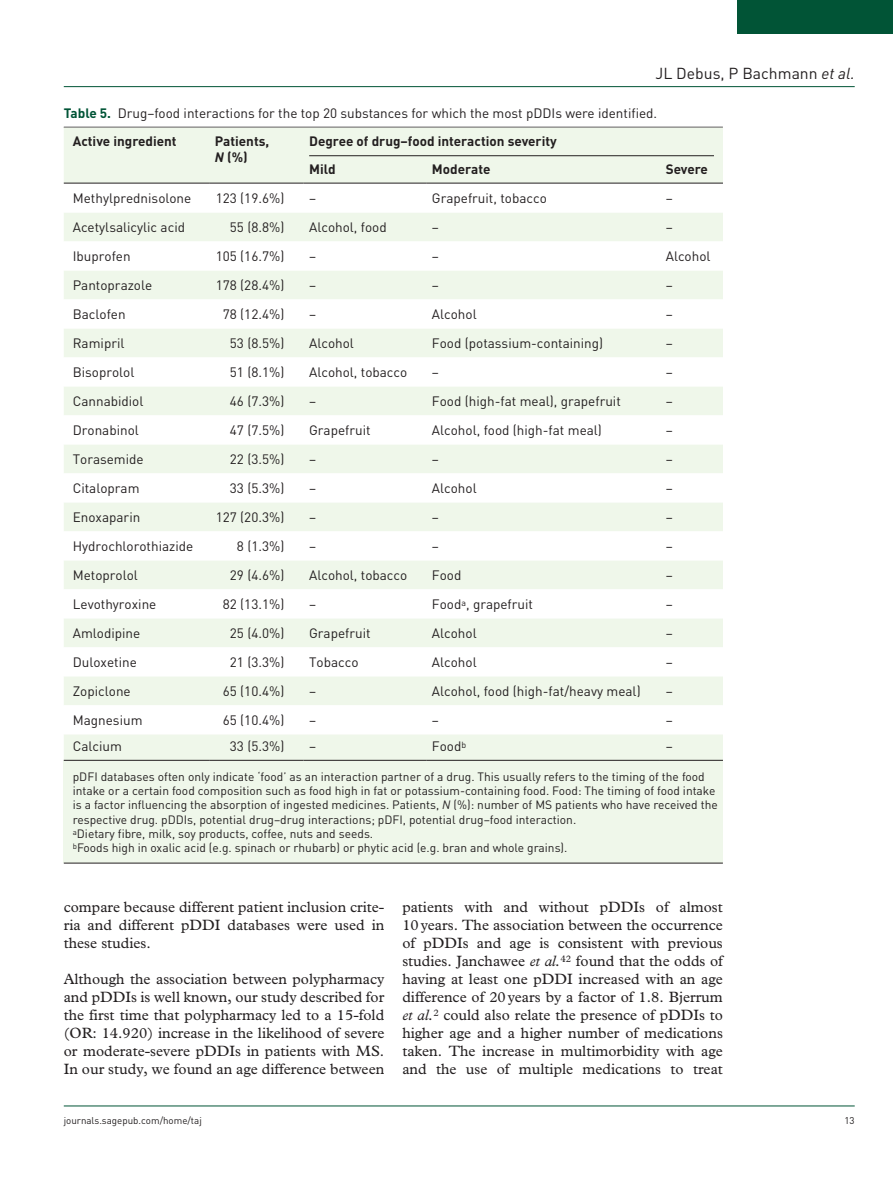
<style>
.page{position:relative;width:893px;height:1191px;background:#fff}
.page>*{position:absolute;margin:0;border:0;box-sizing:border-box;transform-origin:0 0}
.t1{font:15.75px "DIN";color:#231f20}
.t2{font:15px/18px "Plantin Std";color:#231f20;text-align:justify}
.t3{font:13.5px/28.5px "DIN";color:#231f20}
.t4{font:700 13.5px/15.8px "DIN";color:#231f20}
.t5{font:12px/14.2px "DIN";color:#231f20}
.t6{font:9.75px "DIN";color:#231f20}
.s1{font-style:italic}
.s2{font-weight:700;color:#015436}
.s3{font-weight:700}
</style>
<div class="page">
<hr style="left:64px;top:86px;width:791px;height:1px;background:#015436">
<hr style="left:64px;top:1105px;width:791px;height:1px;background:#015436">
<div style="left:738px;top:0;width:155px;height:34px;background:#015436"></div>
<div style="left:64px;top:760px;width:659px;height:103px;background:#eff7ea"></div>
<hr style="left:64px;top:127px;width:659px;height:1px;background:#231f20">
<hr style="left:64px;top:862px;width:659px;height:1px;background:#231f20">
<div style="left:64px;top:128px;width:659px;height:632px;background:#eff7ea"></div>
<svg style="left:64px;top:184px;width:659px;height:550px"></svg>
<hr style="left:303px;top:183px;width:123px;height:1px;background:#231f20">
<hr style="left:426px;top:183px;width:234px;height:1px;background:#231f20">
<hr style="left:660px;top:183px;width:63px;height:1px;background:#231f20">
<hr style="left:64px;top:760px;width:145px;height:1px;background:#231f20">
<hr style="left:209px;top:760px;width:94px;height:1px;background:#231f20">
<hr style="left:303px;top:760px;width:123px;height:1px;background:#231f20">
<hr style="left:426px;top:760px;width:234px;height:1px;background:#231f20">
<hr style="left:660px;top:760px;width:63px;height:1px;background:#231f20">
<hr style="left:64px;top:183px;width:145px;height:1px;background:#231f20">
<hr style="left:209px;top:183px;width:94px;height:1px;background:#231f20">
<hr style="left:309px;top:155px;width:405px;height:1px;background:#231f20">
<p class="t1" style="left:655px;top:63px;width:201px">JL Debus, P Bachmann <span class="s1">et al.</span></p>
<p class="t3" style="left:73px;top:98px;width:586px;text-indent:-9px"><span class="s2">Table 5.</span> Drug–food interactions for the top 20 substances for which the most pDDIs were identified.<br><span class="s3">Active ingredient</span></p>
<p class="t4" style="left:215px;top:133px;width:56px">Patients,<br><span class="s1">N</span> (%)</p>
<p class="t4" style="left:309px;top:127px;width:249px;line-height:27.8px">Degree of drug–food interaction severity<br>Mild</p>
<p class="t4" style="left:432px;top:161px;width:60px">Moderate</p>
<p class="t4" style="left:666px;top:161px;width:44px">Severe</p>
<p class="t3" style="left:73px;top:184px;width:120px">Methylprednisolone</p>
<p class="t3" style="left:216px;top:184px;width:70px">123 (19.6%)</p>
<p class="t3" style="left:309px;top:184px;width:9px">–</p>
<p class="t3" style="left:432px;top:184px;width:116px">Grapefruit, tobacco</p>
<p class="t3" style="left:666px;top:184px;width:9px">–</p>
<p class="t3" style="left:73px;top:213px;width:114px">Acetylsalicylic acid</p>
<p class="t3" style="left:230px;top:213px;width:56px">55 (8.8%)</p>
<p class="t3" style="left:309px;top:213px;width:79px">Alcohol, food</p>
<p class="t3" style="left:432px;top:213px;width:9px">–</p>
<p class="t3" style="left:666px;top:213px;width:9px">–</p>
<p class="t3" style="left:73px;top:242px;width:59px">Ibuprofen</p>
<p class="t3" style="left:216px;top:242px;width:70px">105 (16.7%)</p>
<p class="t3" style="left:309px;top:242px;width:9px">–</p>
<p class="t3" style="left:432px;top:242px;width:9px">–</p>
<p class="t3" style="left:666px;top:242px;width:46px">Alcohol</p>
<p class="t3" style="left:73px;top:271px;width:81px">Pantoprazole</p>
<p class="t3" style="left:216px;top:271px;width:70px">178 (28.4%)</p>
<p class="t3" style="left:309px;top:271px;width:9px">–</p>
<p class="t3" style="left:432px;top:271px;width:9px">–</p>
<p class="t3" style="left:666px;top:271px;width:9px">–</p>
<p class="t3" style="left:73px;top:300px;width:54px">Baclofen</p>
<p class="t3" style="left:223px;top:300px;width:63px">78 (12.4%)</p>
<p class="t3" style="left:309px;top:300px;width:9px">–</p>
<p class="t3" style="left:432px;top:300px;width:46px">Alcohol</p>
<p class="t3" style="left:666px;top:300px;width:9px">–</p>
<p class="t3" style="left:73px;top:329px;width:53px">Ramipril</p>
<p class="t3" style="left:230px;top:329px;width:56px">53 (8.5%)</p>
<p class="t3" style="left:309px;top:329px;width:46px">Alcohol</p>
<p class="t3" style="left:432px;top:329px;width:173px">Food (potassium-containing)</p>
<p class="t3" style="left:666px;top:329px;width:9px">–</p>
<p class="t3" style="left:73px;top:358px;width:63px">Bisoprolol</p>
<p class="t3" style="left:230px;top:358px;width:56px">51 (8.1%)</p>
<p class="t3" style="left:309px;top:358px;width:100px">Alcohol, tobacco</p>
<p class="t3" style="left:432px;top:358px;width:9px">–</p>
<p class="t3" style="left:666px;top:358px;width:9px">–</p>
<p class="t3" style="left:73px;top:387px;width:72px">Cannabidiol</p>
<p class="t3" style="left:230px;top:387px;width:56px">46 (7.3%)</p>
<p class="t3" style="left:309px;top:387px;width:9px">–</p>
<p class="t3" style="left:432px;top:387px;width:190px">Food (high-fat meal), grapefruit</p>
<p class="t3" style="left:666px;top:387px;width:9px">–</p>
<p class="t3" style="left:73px;top:416px;width:68px">Dronabinol</p>
<p class="t3" style="left:230px;top:416px;width:56px">47 (7.5%)</p>
<p class="t3" style="left:309px;top:416px;width:63px">Grapefruit</p>
<p class="t3" style="left:432px;top:416px;width:172px">Alcohol, food (high-fat meal)</p>
<p class="t3" style="left:666px;top:416px;width:9px">–</p>
<p class="t3" style="left:73px;top:445px;width:72px">Torasemide</p>
<p class="t3" style="left:230px;top:445px;width:56px">22 (3.5%)</p>
<p class="t3" style="left:309px;top:445px;width:9px">–</p>
<p class="t3" style="left:432px;top:445px;width:9px">–</p>
<p class="t3" style="left:666px;top:445px;width:9px">–</p>
<p class="t3" style="left:73px;top:474px;width:68px">Citalopram</p>
<p class="t3" style="left:230px;top:474px;width:56px">33 (5.3%)</p>
<p class="t3" style="left:309px;top:474px;width:9px">–</p>
<p class="t3" style="left:432px;top:474px;width:46px">Alcohol</p>
<p class="t3" style="left:666px;top:474px;width:9px">–</p>
<p class="t3" style="left:73px;top:503px;width:69px">Enoxaparin</p>
<p class="t3" style="left:216px;top:503px;width:70px">127 (20.3%)</p>
<p class="t3" style="left:309px;top:503px;width:9px">–</p>
<p class="t3" style="left:432px;top:503px;width:9px">–</p>
<p class="t3" style="left:666px;top:503px;width:9px">–</p>
<p class="t3" style="left:73px;top:532px;width:122px">Hydrochlorothiazide</p>
<p class="t3" style="left:237px;top:532px;width:49px">8 (1.3%)</p>
<p class="t3" style="left:309px;top:532px;width:9px">–</p>
<p class="t3" style="left:432px;top:532px;width:9px">–</p>
<p class="t3" style="left:666px;top:532px;width:9px">–</p>
<p class="t3" style="left:73px;top:561px;width:67px">Metoprolol</p>
<p class="t3" style="left:230px;top:561px;width:56px">29 (4.6%)</p>
<p class="t3" style="left:309px;top:561px;width:100px">Alcohol, tobacco</p>
<p class="t3" style="left:432px;top:561px;width:31px">Food</p>
<p class="t3" style="left:666px;top:561px;width:9px">–</p>
<p class="t3" style="left:73px;top:590px;width:85px">Levothyroxine</p>
<p class="t3" style="left:223px;top:590px;width:63px">82 (13.1%)</p>
<p class="t3" style="left:309px;top:590px;width:9px">–</p>
<p class="t3" style="left:432px;top:590px;width:103px">Food<sup>a</sup>, grapefruit</p>
<p class="t3" style="left:666px;top:590px;width:9px">–</p>
<p class="t3" style="left:73px;top:619px;width:69px">Amlodipine</p>
<p class="t3" style="left:230px;top:619px;width:56px">25 (4.0%)</p>
<p class="t3" style="left:309px;top:619px;width:63px">Grapefruit</p>
<p class="t3" style="left:432px;top:619px;width:46px">Alcohol</p>
<p class="t3" style="left:666px;top:619px;width:9px">–</p>
<p class="t3" style="left:73px;top:648px;width:66px">Duloxetine</p>
<p class="t3" style="left:230px;top:648px;width:56px">21 (3.3%)</p>
<p class="t3" style="left:309px;top:648px;width:51px">Tobacco</p>
<p class="t3" style="left:432px;top:648px;width:46px">Alcohol</p>
<p class="t3" style="left:666px;top:648px;width:9px">–</p>
<p class="t3" style="left:73px;top:677px;width:59px">Zopiclone</p>
<p class="t3" style="left:223px;top:677px;width:63px">65 (10.4%)</p>
<p class="t3" style="left:309px;top:677px;width:9px">–</p>
<p class="t3" style="left:432px;top:677px;width:210px">Alcohol, food (high-fat/heavy meal)</p>
<p class="t3" style="left:666px;top:677px;width:9px">–</p>
<p class="t3" style="left:73px;top:706px;width:71px">Magnesium</p>
<p class="t3" style="left:223px;top:706px;width:63px">65 (10.4%)</p>
<p class="t3" style="left:309px;top:706px;width:9px">–</p>
<p class="t3" style="left:432px;top:706px;width:9px">–</p>
<p class="t3" style="left:666px;top:706px;width:9px">–</p>
<p class="t3" style="left:73px;top:732px;width:51px">Calcium</p>
<p class="t3" style="left:230px;top:732px;width:56px">33 (5.3%)</p>
<p class="t3" style="left:309px;top:732px;width:9px">–</p>
<p class="t3" style="left:432px;top:732px;width:36px">Food<sup>b</sup></p>
<p class="t3" style="left:666px;top:732px;width:9px">–</p>
<p class="t5" style="left:73px;top:769px;width:647px">pDFI databases often only indicate ‘food’ as an interaction partner of a drug. This usually refers to the timing of the food intake or a certain food composition such as food high in fat or potassium-containing food. Food: The timing of food intake is a factor influencing the absorption of ingested medicines. Patients, <span class="s1">N</span> (%): number of MS patients who have received the respective drug. pDDIs, potential drug–drug interactions; pDFI, potential drug–food interaction.<br><sup>a</sup>Dietary fibre, milk, soy products, coffee, nuts and seeds.<br><sup>b</sup>Foods high in oxalic acid (e.g. spinach or rhubarb) or phytic acid (e.g. bran and whole grains).</p>
<p class="t2" style="left:64px;top:898px;width:322px">compare because different patient inclusion crite&shy;ria and different pDDI databases were used in these studies.</p>
<p class="t2" style="left:64px;top:970px;width:322px">Although the association between polypharmacy and pDDIs is well known, our study described for the first time that polypharmacy led to a 15-fold (OR: 14.920) increase in the likelihood of severe or moderate-severe pDDIs in patients with MS.<br>In our study, we found an age difference between</p>
<p class="t2" style="left:402px;top:898px;width:322px">patients with and without pDDIs of almost 10years. The association between the occurrence of pDDIs and age is consistent with previous studies. Janchawee <span class="s1">et al.</span><sup>42</sup> found that the odds of having at least one pDDI increased with an age difference of 20years by a factor of 1.8. Bjerrum <span class="s1">et al.</span><sup>2</sup> could also relate the presence of pDDIs to higher age and a higher number of medications taken. The increase in multimorbidity with age and the use of multiple medications to treat</p>
<p class="t6" style="left:64px;top:1114px;width:140px">journals.sagepub.com/home/taj</p>
<p class="t6" style="left:844px;top:1114px;width:12px">13</p>
</div>
